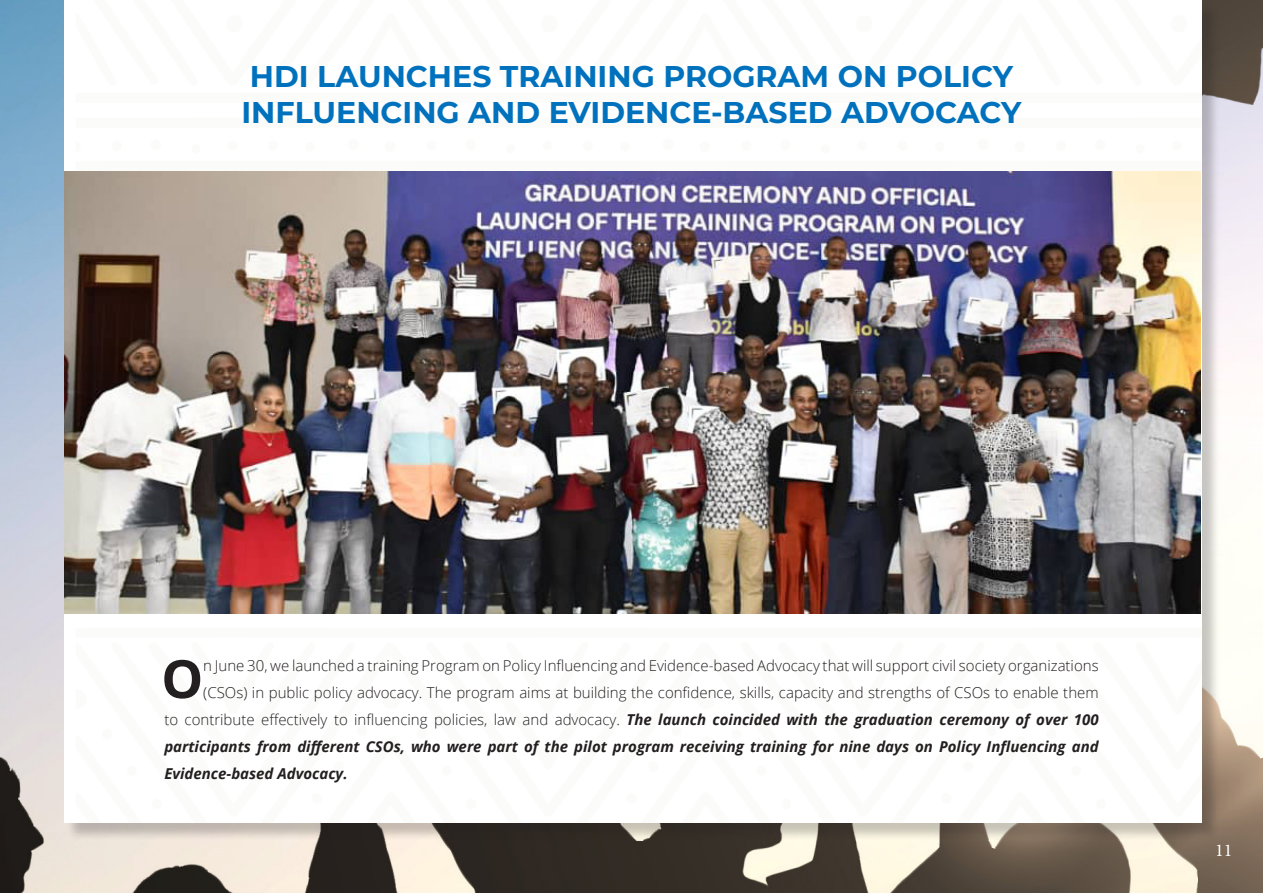
<style>
.page{position:relative;width:1263px;height:893px;background:#fff}
.page>*{position:absolute;margin:0;border:0;box-sizing:border-box;transform-origin:0 0}
.CAPS{font:700 52.8px "Open Sans";color:#231f20}
.t1{font:700 30px "Montserrat";color:#0071bd}
.t2{font:18px "Minion Pro";color:#fff}
.CAPS-2{font:300 15px "Open Sans";color:#231f20}
.CAPS-3{font:italic 700 15px "Open Sans";color:#231f20}
.s1{font-weight:700;font-style:italic}
</style>
<div class="page">
<img style="left:0;top:0;width:1263px;height:893px">
<div style="left:66px;top:3px;width:1154px;height:838px;background:#231f20;opacity:.25"></div>
<div style="left:64px;top:1px;width:1138px;height:822px;background:#fff"></div>
<svg style="left:76px;top:0;width:1126px;height:1px"></svg>
<img style="left:64px;top:171px;width:1136px;height:442px">
<p class="t1" style="left:250px;top:54px;width:765px">HDI LAUNCHES TRAINING PROGRAM ON POLICY</p>
<p class="t1" style="left:241px;top:90px;width:781px">INFLUENCING AND EVIDENCE-BASED ADVOCACY</p>
<p class="CAPS" style="left:161px;top:642px;width:44px">O</p>
<p class="CAPS-2" style="left:203px;top:655px;width:897px">n June 30, we launched a training Program on Policy Influencing and Evidence-based Advocacy that will support civil society organizations</p>
<p class="CAPS-2" style="left:203px;top:682px;width:897px">(CSOs) in public policy advocacy. The program aims at building the confidence, skills, capacity and strengths of CSOs to enable them</p>
<p class="CAPS-2" style="left:164px;top:709px;width:936px">to contribute effectively to influencing policies, law and advocacy. <span class="s1">The launch coincided with the graduation ceremony of over 100</span></p>
<p class="CAPS-3" style="left:164px;top:736px;width:936px">participants from different CSOs, who were part of the pilot program receiving training for nine days on Policy Influencing and</p>
<p class="CAPS-3" style="left:164px;top:763px;width:185px">Evidence-based Advocacy.</p>
<p class="t2" style="left:1215px;top:838px;width:19px">11</p>
</div>
